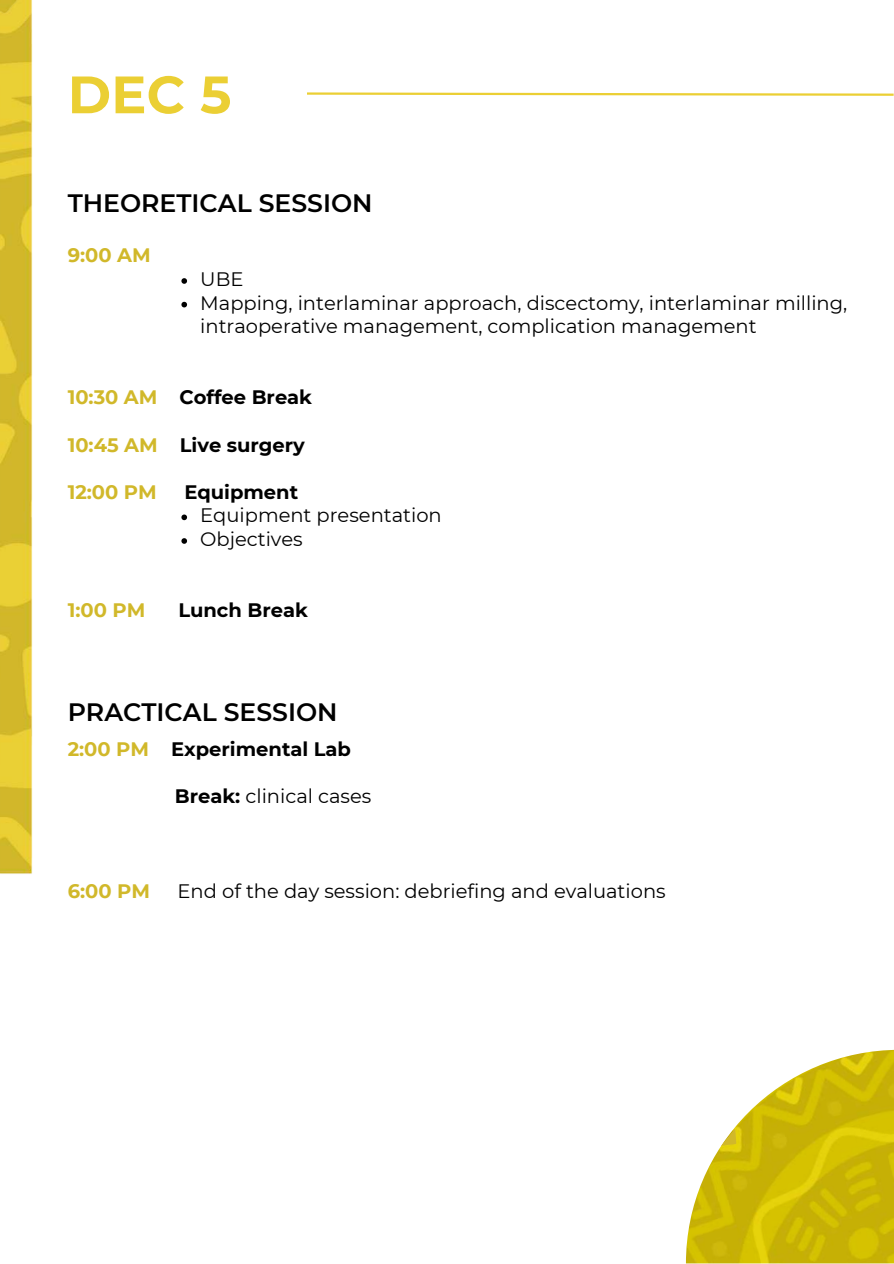
<style>
.page{position:relative;width:894px;height:1264px;background:#fff}
.page>*{position:absolute;margin:0;border:0;box-sizing:border-box;transform-origin:0 0}
.t1{font:700 52.5px "Montserrat";color:#ebcf34}
.t2{font:600 25.2px "Montserrat";color:#000}
.t3{font:19.5px/23.7px "Montserrat";color:#000}
.t4{font:700 19.5px "Montserrat";color:#000}
.t5{font:700 19.5px "Montserrat";color:#d1b82a}
.s1{color:#d1b82a}
.s2{font-weight:700}
</style>
<div class="page">
<svg style="left:307px;top:92px;width:586px;height:4px"></svg>
<svg style="left:181px;top:278px;width:6px;height:6px"></svg>
<svg style="left:181px;top:302px;width:6px;height:5px"></svg>
<svg style="left:181px;top:514px;width:6px;height:6px"></svg>
<svg style="left:181px;top:538px;width:6px;height:6px"></svg>
<img style="left:0;top:0;width:33px;height:874px">
<img style="left:685px;top:1049px;width:208px;height:214px">
<svg style="left:720px;top:1128px;width:16px;height:17px"></svg>
<h1 class="t1" style="left:68px;top:62px;width:165px">DEC 5</h1>
<p class="t2" style="left:68px;top:187px;width:306px">THEORETICAL SESSION</p>
<p class="t5" style="left:68px;top:243px;width:84px">9:00 AM</p>
<p class="t3" style="left:200px;top:267px;width:648px">UBE<br>Mapping, interlaminar approach, discectomy, interlaminar milling, intraoperative management, complication management</p>
<p class="t4" style="left:68px;top:385px;width:246px"><span class="s1">10:30 AM</span> Coffee Break</p>
<p class="t4" style="left:68px;top:432px;width:239px"><span class="s1">10:45 AM</span> Live surgery</p>
<p class="t5" style="left:68px;top:480px;width:90px">12:00 PM</p>
<p class="t4" style="left:184px;top:480px;width:115px">Equipment</p>
<p class="t3" style="left:200px;top:503px;width:243px">Equipment presentation<br>Objectives</p>
<p class="t5" style="left:68px;top:598px;width:79px">1:00 PM</p>
<p class="t4" style="left:178px;top:598px;width:131px">Lunch Break</p>
<p class="t2" style="left:68px;top:696px;width:271px">PRACTICAL SESSION</p>
<p class="t4" style="left:68px;top:737px;width:285px"><span class="s1">2:00 PM</span> Experimental Lab</p>
<p class="t3" style="left:175px;top:784px;width:198px"><span class="s2">Break:</span> clinical cases</p>
<p class="t5" style="left:68px;top:878px;width:84px">6:00 PM</p>
<p class="t3" style="left:177px;top:879px;width:489px">End of the day session: debriefing and evaluations</p>
</div>
